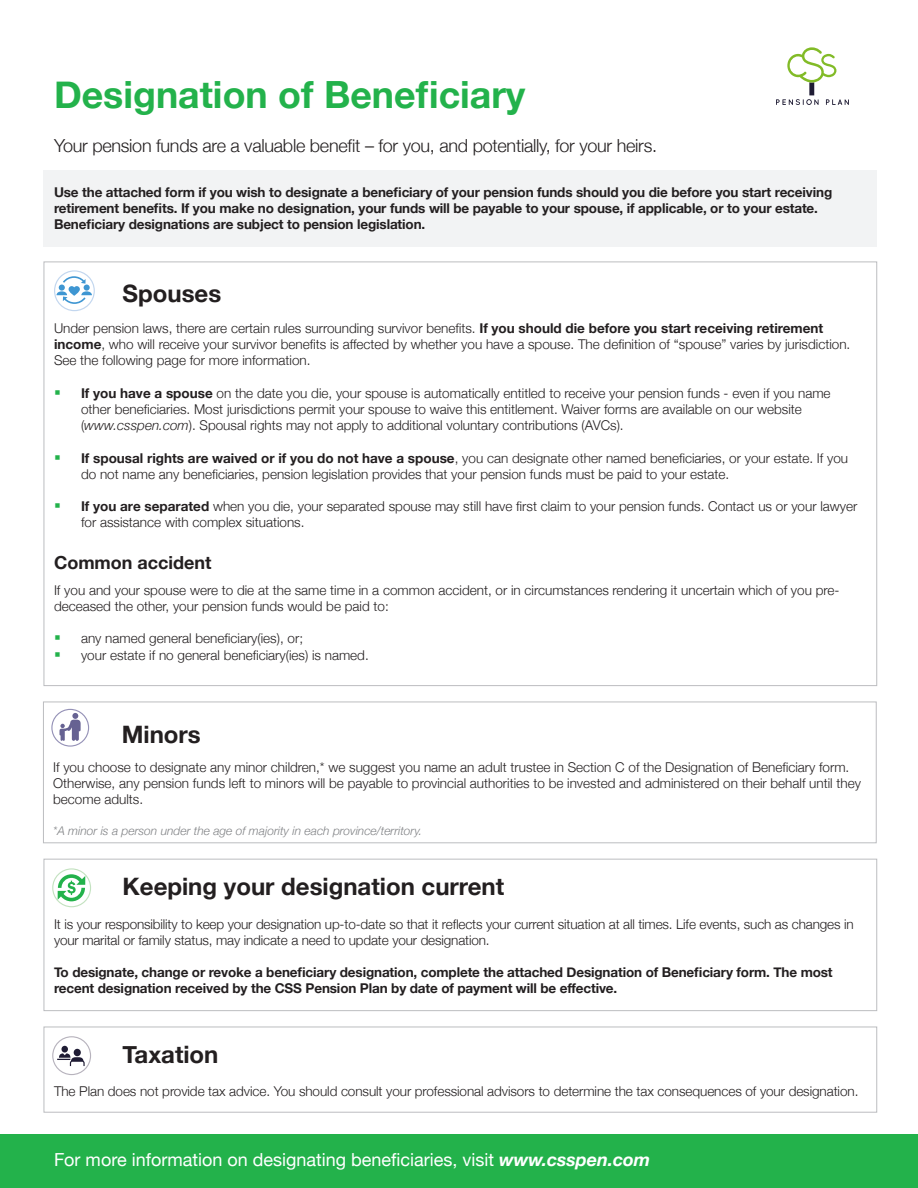
<style>
.page{position:relative;width:918px;height:1188px;background:#fff}
.page>*{position:absolute;margin:0;border:0;box-sizing:border-box;transform-origin:0 0}
.t1{font:700 37.5px "Helvetica Neue";color:#23b24b}
.t2{font:700 24px "Helvetica Neue";color:#231f20}
.t3{font:300 18px "Helvetica Neue";letter-spacing:-.015em;color:#231f20}
.t4{font:18px "Helvetica Neue";color:#fff}
.t5{font:700 18px "Helvetica Neue";color:#231f20}
.t6{font:300 13.5px/16.2px "Helvetica Neue";color:#231f20}
.t7{font:700 13.5px/16.2px "Helvetica Neue";letter-spacing:-.01em;color:#231f20}
.t8{font:italic 300 12px "Helvetica Neue";color:#808285}
.s1{font-weight:700}
.s2{font-style:italic}
.s3{font-weight:700;font-style:italic}
</style>
<div class="page">
<div style="left:44px;top:171px;width:833px;height:76px;background:#f2f3f4"></div>
<svg style="left:57px;top:276px;width:35px;height:28px"></svg>
<div style="left:54px;top:270px;width:41px;height:41px;border:1px solid #c3d7ef;border-radius:50%"></div>
<svg style="left:60px;top:713px;width:21px;height:28px"></svg>
<div style="left:51px;top:709px;width:38px;height:38px;border:1px solid #9592b7;border-radius:50%"></div>
<div style="left:52px;top:868px;width:39px;height:39px;border:1px solid #c3e2c0;border-radius:50%"></div>
<svg style="left:58px;top:874px;width:27px;height:27px"></svg>
<div style="left:0;top:1134px;width:918px;height:54px;background:#23b24b"></div>
<svg style="left:776px;top:47px;width:73px;height:58px"></svg>
<div style="left:43px;top:702px;width:833px;height:141px;border:1px solid #bcbdc0"></div>
<div style="left:44px;top:859px;width:833px;height:152px;border:1px solid #bcbdc0"></div>
<div style="left:52px;top:1036px;width:39px;height:39px;border:1px solid #b7b3bd;border-radius:50%"></div>
<div style="left:44px;top:1027px;width:833px;height:85px;border:1px solid #bcbdc0"></div>
<div style="left:61px;top:1046px;width:7px;height:7px;background:#1f1c34;border-radius:50%"></div>
<svg style="left:57px;top:1053px;width:28px;height:13px"></svg>
<div style="left:74px;top:1049px;width:7px;height:7px;background:#1f1c34;border-radius:50%"></div>
<p class="t1" style="left:54px;top:71px;width:473px">Designation of Beneficiary</p>
<p class="t3" style="left:54px;top:134px;width:605px">Your pension funds are a valuable benefit – for you, and potentially, for your heirs.</p>
<p class="t7" style="left:54px;top:184px;width:780px">Use the attached form if you wish to designate a beneficiary of your pension funds should you die before you start receiving retirement benefits. If you make no designation, your funds will be payable to your spouse, if applicable, or to your estate.</p>
<p class="t7" style="left:54px;top:216px;width:373px">Beneficiary designations are subject to pension legislation.</p>
<p class="t2" style="left:123px;top:279px;width:100px">Spouses</p>
<p class="t6" style="left:54px;top:320px;width:798px">Under pension laws, there are certain rules surrounding survivor benefits. <span class="s1">If you should die before you start receiving retirement income</span>, who will receive your survivor benefits is affected by whether you have a spouse. The definition of “spouse” varies by jurisdiction.<br>See the following page for more information.</p>
<p class="t6" style="left:81px;top:385px;width:751px"><span class="s1">If you have a spouse</span> on the date you die, your spouse is automatically entitled to receive your pension funds - even if you name other beneficiaries. Most jurisdictions permit your spouse to waive this entitlement. Waiver forms are available on our website (<span class="s2">www.csspen.com</span>). Spousal rights may not apply to additional voluntary contributions (AVCs).</p>
<p class="t6" style="left:81px;top:449px;width:769px"><span class="s1">If spousal rights are waived or if you do not have a spouse</span>, you can designate other named beneficiaries, or your estate. If you do not name any beneficiaries, pension legislation provides that your pension funds must be paid to your estate.</p>
<p class="t6" style="left:81px;top:498px;width:778px"><span class="s1">If you are separated</span> when you die, your separated spouse may still have first claim to your pension funds. Contact us or your lawyer for assistance with complex situations.</p>
<p class="t5" style="left:54px;top:552px;width:159px">Common accident</p>
<p class="t6" style="left:54px;top:582px;width:787px">If you and your spouse were to die at the same time in a common accident, or in circumstances rendering it uncertain which of you pre-</p>
<p class="t6" style="left:54px;top:598px;width:336px">deceased the other, your pension funds would be paid to:</p>
<p class="t6" style="left:81px;top:630px;width:224px">any named general beneficiary(ies), or;</p>
<p class="t6" style="left:81px;top:646px;width:289px">your estate if no general beneficiary(ies) is named.</p>
<p class="t2" style="left:122px;top:720px;width:81px">Minors</p>
<p class="t6" style="left:53px;top:759px;width:809px">If you choose to designate any minor children,* we suggest you name an adult trustee in Section C of the Designation of Beneficiary form.<br>Otherwise, any pension funds left to minors will be payable to provincial authorities to be invested and administered on their behalf until they become adults.</p>
<p class="t8" style="left:53px;top:824px;width:371px">*A minor is a person under the age of majority in each province/territory.</p>
<p class="t2" style="left:123px;top:872px;width:383px">Keeping your designation current</p>
<p class="t6" style="left:54px;top:915px;width:801px">It is your responsibility to keep your designation up-to-date so that it reflects your current situation at all times. Life events, such as changes in your marital or family status, may indicate a need to update your designation.</p>
<p class="t7" style="left:54px;top:964px;width:780px">To designate, change or revoke a beneficiary designation, complete the attached Designation of Beneficiary form. The most recent designation received by the CSS Pension Plan by date of payment will be effective.</p>
<p class="t2" style="left:123px;top:1040px;width:97px">Taxation</p>
<p class="t6" style="left:54px;top:1083px;width:806px">The Plan does not provide tax advice. You should consult your professional advisors to determine the tax consequences of your designation.</p>
<p class="t4" style="left:54px;top:1149px;width:598px">For more information on designating beneficiaries, visit <span class="s3">www.csspen.com</span></p>
</div>
